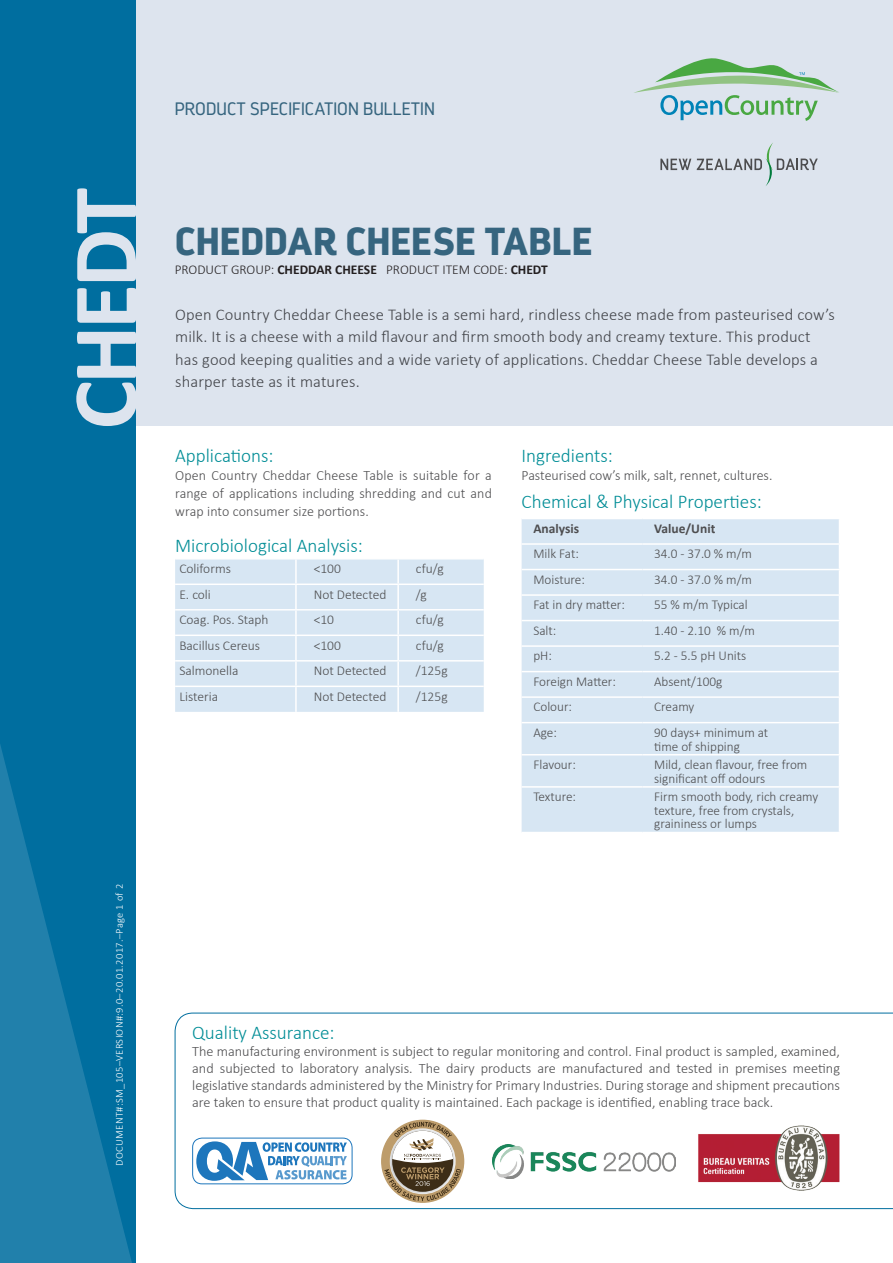
<style>
.page{position:relative;width:893px;height:1263px;background:#fff}
.page>*{position:absolute;margin:0;border:0;box-sizing:border-box;transform-origin:0 0}
.t1{font:700 93px "Calibri";letter-spacing:-.04em;color:#dde4ee}
.t2{font:900 39px "Darwin";color:#36657f}
.t3{font:300 19.5px "Calibri";color:#008d96}
.t4{font:300 18px "Darwin";letter-spacing:.005em;color:#36657f}
.t5{font:300 16.5px/22.5px "Calibri";letter-spacing:.01em;color:#4d4d4f}
.t6{font:300 14.25px/17.1px "Calibri";color:#4d4d4f;text-align:justify}
.t7{font:300 13.5px/13.5px "Calibri";color:#4d4d4f}
.t8{font:300 13.5px "Calibri";color:#231f20}
.t9{font:700 13.5px "Calibri";color:#4d4d4f}
.t10{font:300 10.5px "Calibri";letter-spacing:.03em;color:#fff}
.s1{font-weight:700}
</style>
<div class="page">
<svg style="left:174px;top:1012px;width:719px;height:197px"></svg>
<img style="left:493px;top:1144px;width:182px;height:34px">
<img style="left:695px;top:1126px;width:144px;height:71px">
<div style="left:192px;top:1138px;width:160px;height:46px;border:1px solid #1d76bc;border-radius:9px"></div>
<svg style="left:196px;top:1141px;width:151px;height:40px"></svg>
<svg style="left:380px;top:1119px;width:85px;height:84px"></svg>
<div style="left:0;top:0;width:893px;height:426px;background:#dde4ee"></div>
<div style="left:0;top:0;width:135px;height:1263px;background:#006e9f"></div>
<svg style="left:0;top:744px;width:132px;height:519px"></svg>
<svg style="left:660px;top:159px;width:31px;height:11px"></svg>
<svg style="left:697px;top:143px;width:121px;height:43px"></svg>
<svg style="left:634px;top:58px;width:205px;height:63px"></svg>
<div style="left:175px;top:559px;width:309px;height:153px;background:#d7e6f3"></div>
<hr style="left:295px;top:559px;width:2px;height:24px;background:#fff">
<hr style="left:295px;top:585px;width:2px;height:24px;background:#fff">
<hr style="left:295px;top:610px;width:2px;height:24px;background:#fff">
<hr style="left:295px;top:636px;width:2px;height:24px;background:#fff">
<hr style="left:295px;top:661px;width:2px;height:25px;background:#fff">
<hr style="left:295px;top:687px;width:2px;height:25px;background:#fff">
<hr style="left:397px;top:559px;width:2px;height:24px;background:#fff">
<hr style="left:397px;top:585px;width:2px;height:24px;background:#fff">
<hr style="left:397px;top:610px;width:2px;height:24px;background:#fff">
<hr style="left:397px;top:636px;width:2px;height:24px;background:#fff">
<hr style="left:397px;top:661px;width:2px;height:25px;background:#fff">
<hr style="left:397px;top:687px;width:2px;height:25px;background:#fff">
<hr style="left:175px;top:583px;width:121px;height:2px;background:#fff">
<hr style="left:296px;top:583px;width:102px;height:2px;background:#fff">
<hr style="left:398px;top:583px;width:86px;height:2px;background:#fff">
<hr style="left:175px;top:609px;width:121px;height:1px;background:#fff">
<hr style="left:296px;top:609px;width:102px;height:1px;background:#fff">
<hr style="left:398px;top:609px;width:86px;height:1px;background:#fff">
<hr style="left:175px;top:634px;width:121px;height:2px;background:#fff">
<hr style="left:296px;top:634px;width:102px;height:2px;background:#fff">
<hr style="left:398px;top:634px;width:86px;height:2px;background:#fff">
<hr style="left:175px;top:660px;width:121px;height:1px;background:#fff">
<hr style="left:296px;top:660px;width:102px;height:1px;background:#fff">
<hr style="left:398px;top:660px;width:86px;height:1px;background:#fff">
<hr style="left:175px;top:686px;width:121px;height:1px;background:#fff">
<hr style="left:296px;top:686px;width:102px;height:1px;background:#fff">
<hr style="left:398px;top:686px;width:86px;height:1px;background:#fff">
<div style="left:522px;top:519px;width:317px;height:313px;background:#d7e6f3"></div>
<hr style="left:522px;top:543px;width:120px;height:2px;background:#fff">
<hr style="left:642px;top:543px;width:198px;height:2px;background:#fff">
<hr style="left:522px;top:569px;width:120px;height:1px;background:#fff">
<hr style="left:642px;top:569px;width:198px;height:1px;background:#fff">
<hr style="left:522px;top:594px;width:120px;height:2px;background:#fff">
<hr style="left:642px;top:594px;width:198px;height:2px;background:#fff">
<hr style="left:522px;top:620px;width:120px;height:1px;background:#fff">
<hr style="left:642px;top:620px;width:198px;height:1px;background:#fff">
<hr style="left:522px;top:645px;width:120px;height:2px;background:#fff">
<hr style="left:642px;top:645px;width:198px;height:2px;background:#fff">
<hr style="left:522px;top:671px;width:120px;height:1px;background:#fff">
<hr style="left:642px;top:671px;width:198px;height:1px;background:#fff">
<hr style="left:522px;top:696px;width:120px;height:2px;background:#fff">
<hr style="left:642px;top:696px;width:198px;height:2px;background:#fff">
<hr style="left:522px;top:722px;width:120px;height:1px;background:#fff">
<hr style="left:642px;top:722px;width:198px;height:1px;background:#fff">
<hr style="left:522px;top:754px;width:120px;height:1px;background:#fff">
<hr style="left:642px;top:754px;width:198px;height:1px;background:#fff">
<hr style="left:522px;top:786px;width:120px;height:2px;background:#fff">
<hr style="left:642px;top:786px;width:198px;height:2px;background:#fff">
<p class="t1" style="left:46px;top:430px;width:243px;rotate:-90deg">CHEDT</p>
<p class="t10" style="left:113px;top:1165px;width:283px;rotate:-90deg">DOCUMENT#:SM_105–VERSION#:9.0–20.01.2017.–Page 1 of 2</p>
<p class="t4" style="left:175px;top:98px;width:262px">PRODUCT SPECIFICATION BULLETIN</p>
<p class="t2" style="left:175px;top:217px;width:419px">CHEDDAR CHEESE TABLE</p>
<p class="t8" style="left:175px;top:261px;width:375px">PRODUCT GROUP: <span class="s1">CHEDDAR CHEESE</span> PRODUCT ITEM CODE: <span class="s1">CHEDT</span></p>
<p class="t5" style="left:175px;top:302px;width:661px">Open Country Cheddar Cheese Table is a semi hard, rindless cheese made from pasteurised cow’s milk. It is a cheese with a mild flavour and firm smooth body and creamy texture. This product has good keeping qualities and a wide variety of applications. Cheddar Cheese Table develops a sharper taste as it matures.</p>
<p class="t3" style="left:175px;top:443px;width:100px">Applications:</p>
<p class="t6" style="left:175px;top:465px;width:318px;line-height:18px">Open Country Cheddar Cheese Table is suitable for a range of applications including shredding and cut and wrap into consumer size portions.</p>
<p class="t3" style="left:175px;top:533px;width:189px">Microbiological Analysis:</p>
<p class="t7" style="left:179px;top:561px;width:53px">Coliforms</p>
<p class="t7" style="left:314px;top:561px;width:29px">&lt;100</p>
<p class="t7" style="left:416px;top:561px;width:29px">cfu/g</p>
<p class="t7" style="left:179px;top:587px;width:33px">E. coli</p>
<p class="t7" style="left:314px;top:587px;width:74px">Not Detected</p>
<p class="t7" style="left:416px;top:587px;width:13px">/g</p>
<p class="t7" style="left:179px;top:612px;width:91px">Coag. Pos. Staph</p>
<p class="t7" style="left:314px;top:612px;width:22px">&lt;10</p>
<p class="t7" style="left:416px;top:612px;width:29px">cfu/g</p>
<p class="t7" style="left:179px;top:638px;width:82px">Bacillus Cereus</p>
<p class="t7" style="left:314px;top:638px;width:29px">&lt;100</p>
<p class="t7" style="left:416px;top:638px;width:29px">cfu/g</p>
<p class="t7" style="left:179px;top:663px;width:61px">Salmonella</p>
<p class="t7" style="left:314px;top:663px;width:74px">Not Detected</p>
<p class="t7" style="left:416px;top:663px;width:33px">/125g</p>
<p class="t7" style="left:179px;top:689px;width:40px">Listeria</p>
<p class="t7" style="left:314px;top:689px;width:74px">Not Detected</p>
<p class="t7" style="left:416px;top:689px;width:33px">/125g</p>
<p class="t3" style="left:522px;top:443px;width:93px">Ingredients:</p>
<p class="t6" style="left:522px;top:466px;width:252px">Pasteurised cow’s milk, salt, rennet, cultures.</p>
<p class="t3" style="left:522px;top:489px;width:242px">Chemical &amp; Physical Properties:</p>
<p class="t9" style="left:533px;top:520px;width:47px">Analysis</p>
<p class="t9" style="left:654px;top:520px;width:63px">Value/Unit</p>
<p class="t7" style="left:533px;top:546px;width:47px">Milk Fat:</p>
<p class="t7" style="left:654px;top:546px;width:99px">34.0 - 37.0 % m/m</p>
<p class="t7" style="left:533px;top:572px;width:53px">Moisture:</p>
<p class="t7" style="left:654px;top:572px;width:99px">34.0 - 37.0 % m/m</p>
<p class="t7" style="left:533px;top:597px;width:93px">Fat in dry matter:</p>
<p class="t7" style="left:654px;top:597px;width:95px">55 % m/m Typical</p>
<p class="t7" style="left:533px;top:623px;width:24px">Salt:</p>
<p class="t7" style="left:654px;top:623px;width:102px">1.40 - 2.10 % m/m</p>
<p class="t7" style="left:533px;top:649px;width:20px">pH:</p>
<p class="t7" style="left:654px;top:649px;width:94px">5.2 - 5.5 pH Units</p>
<p class="t7" style="left:533px;top:674px;width:84px">Foreign Matter:</p>
<p class="t7" style="left:654px;top:674px;width:70px">Absent/100g</p>
<p class="t7" style="left:533px;top:700px;width:40px">Colour:</p>
<p class="t7" style="left:654px;top:700px;width:42px">Creamy</p>
<p class="t7" style="left:533px;top:725px;width:25px">Age:</p>
<p class="t7" style="left:654px;top:725px;width:116px">90 days+ minimum at time of shipping</p>
<p class="t7" style="left:533px;top:757px;width:44px">Flavour:</p>
<p class="t7" style="left:654px;top:757px;width:155px">Mild, clean flavour, free from significant off odours</p>
<p class="t7" style="left:533px;top:789px;width:44px">Texture:</p>
<p class="t7" style="left:654px;top:789px;width:166px">Firm smooth body, rich creamy texture, free from crystals, graininess or lumps</p>
<h3 class="t3" style="left:192px;top:1020px;width:144px">Quality Assurance:</h3>
<p class="t6" style="left:192px;top:1042px;width:649px">The manufacturing environment is subject to regular monitoring and control. Final product is sampled, examined, and subjected to laboratory analysis. The dairy products are manufactured and tested in premises meeting legislative standards administered by the Ministry for Primary Industries. During storage and shipment precautions are taken to ensure that product quality is maintained. Each package is identified, enabling trace back.</p>
</div>
